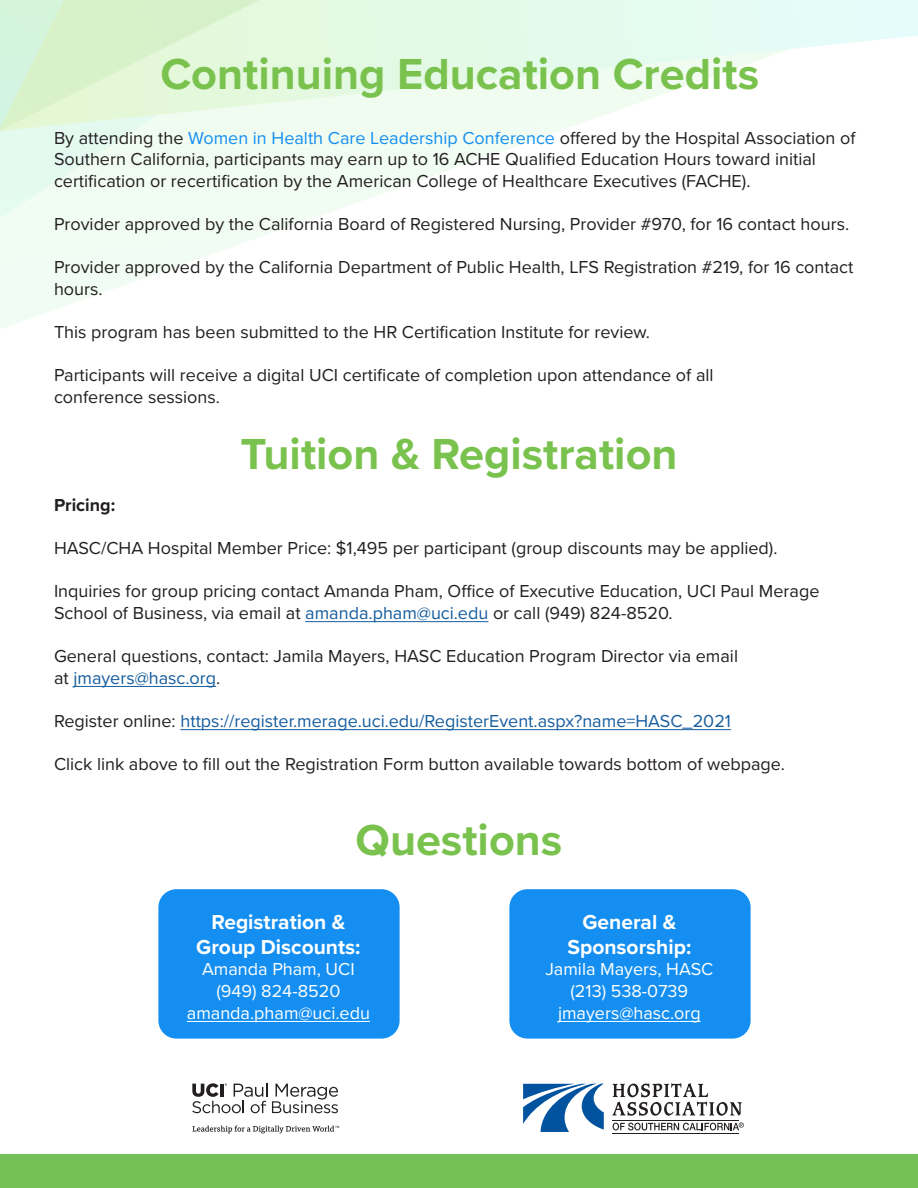
<style>
.page{position:relative;width:918px;height:1188px;background:#fff}
.page>*{position:absolute;margin:0;border:0;box-sizing:border-box;transform-origin:0 0}
.t1{font:700 45px "Proxima Nova";color:#7ac24e}
.t2{font:700 21px/25.2px "Proxima Nova";color:#fff;text-align:center}
.t3{font:18px/21.6px "Proxima Nova";color:#231f20}
.t4{font:18px "Proxima Nova";color:#fff}
.t5{font:18px "Proxima Nova";color:#175d9e}
.t6{font:700 18px "Proxima Nova";color:#231f20}
.s1{color:#148ff1}
.s2{color:#175d9e}
.s3{color:#231f20}
</style>
<div class="page">
<div style="left:0;top:1154px;width:918px;height:33px;background:#73c157"></div>
<svg style="left:523px;top:1084px;width:81px;height:48px"></svg>
<svg style="left:612px;top:1083px;width:130px;height:33px"></svg>
<hr style="left:613px;top:1120px;width:126px;height:1px;background:#231f20">
<hr style="left:612px;top:1133px;width:127px;height:1px;background:#231f20">
<svg style="left:613px;top:1122px;width:131px;height:8px"></svg>
<svg style="left:193px;top:1126px;width:146px;height:7px"></svg>
<svg style="left:192px;top:1083px;width:146px;height:30px"></svg>
<svg style="left:158px;top:131px;width:399px;height:142px"></svg>
<svg style="left:0;top:131px;width:158px;height:198px;fill:#f1fcf3"></svg>
<svg style="left:0;top:0;width:918px;height:131px"></svg>
<hr style="left:305px;top:621px;width:183px;height:1px;background:#175d9e">
<hr style="left:73px;top:686px;width:143px;height:1px;background:#175d9e">
<hr style="left:180px;top:729px;width:551px;height:1px;background:#175d9e">
<div style="left:509px;top:889px;width:242px;height:150px;background:#148ff1;border-radius:18px"></div>
<hr style="left:558px;top:1021px;width:143px;height:1px;background:#fff">
<div style="left:158px;top:889px;width:242px;height:150px;background:#148ff1;border-radius:18px"></div>
<hr style="left:187px;top:1021px;width:183px;height:1px;background:#fff">
<p class="t1" style="left:160px;top:40px;width:600px">Continuing Education Credits</p>
<p class="t3" style="left:54px;top:126px;width:803px">By attending the <span class="s1">Women in Health Care Leadership Conference</span> offered by the Hospital Association of<br>Southern California, participants may earn up to 16 ACHE Qualified Education Hours toward initial certification or recertification by the American College of Healthcare Executives (FACHE).</p>
<p class="t3" style="left:54px;top:212px;width:797px">Provider approved by the California Board of Registered Nursing, Provider #970, for 16 contact hours.</p>
<p class="t3" style="left:54px;top:256px;width:801px">Provider approved by the California Department of Public Health, LFS Registration #219, for 16 contact hours.</p>
<p class="t3" style="left:54px;top:320px;width:598px">This program has been submitted to the HR Certification Institute for review.</p>
<p class="t3" style="left:54px;top:364px;width:661px">Participants will receive a digital UCI certificate of completion upon attendance of all conference sessions.</p>
<p class="t1" style="left:240px;top:420px;width:439px">Tuition &amp; Registration</p>
<p class="t6" style="left:54px;top:491px;width:63px">Pricing:</p>
<p class="t3" style="left:54px;top:536px;width:725px">HASC/CHA Hospital Member Price: $1,495 per participant (group discounts may be applied).</p>
<p class="t3" style="left:54px;top:580px;width:767px">Inquiries for group pricing contact Amanda Pham, Office of Executive Education, UCI Paul Merage<br>School of Business, via email at <span class="s2">amanda.pham@uci.edu</span> or call (949) 824-8520.</p>
<p class="t3" style="left:54px;top:644px;width:686px">General questions, contact: Jamila Mayers, HASC Education Program Director via email at <span class="s2">jmayers@hasc.org</span>.</p>
<p class="t5" style="left:54px;top:707px;width:679px"><span class="s3">Register online:</span> https://register.merage.uci.edu/RegisterEvent.aspx?name=HASC_2021</p>
<p class="t3" style="left:54px;top:752px;width:733px">Click link above to fill out the Registration Form button available towards bottom of webpage.</p>
<p class="t1" style="left:356px;top:806px;width:208px">Questions</p>
<p class="t2" style="left:196px;top:909px;width:166px">Registration &amp;<br>Group Discounts:</p>
<p class="t4" style="left:202px;top:956px;width:154px">Amanda Pham, UCI</p>
<p class="t4" style="left:216px;top:978px;width:126px">(949) 824-8520</p>
<p class="t4" style="left:187px;top:999px;width:185px">amanda.pham@uci.edu</p>
<p class="t2" style="left:568px;top:909px;width:125px">General &amp;<br>Sponsorship:</p>
<p class="t4" style="left:545px;top:956px;width:170px">Jamila Mayers, HASC</p>
<p class="t4" style="left:571px;top:978px;width:119px">(213) 538-0739</p>
<p class="t4" style="left:558px;top:999px;width:144px">jmayers@hasc.org</p>
</div>
